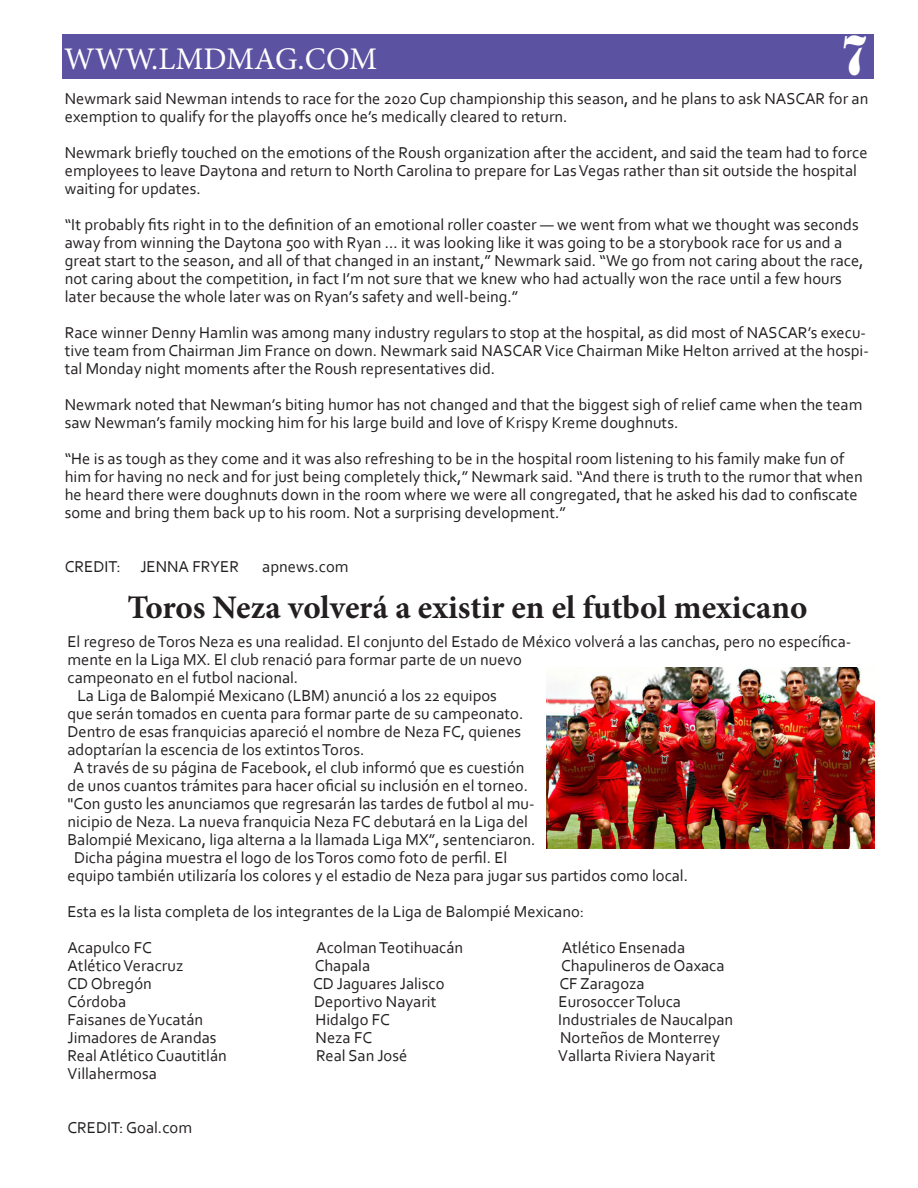
<style>
.page{position:relative;width:918px;height:1188px;background:#fff}
.page>*{position:absolute;margin:0;border:0;box-sizing:border-box;transform-origin:0 0}
.t1{font:52.35px "Stencil Std";color:#fff;scale:.88 1}
.t2{font:700 33px "Minion Pro";letter-spacing:-.005em;color:#231f20}
.t3{font:31.5px "Minion Pro";color:#fff}
.t4{font:16.5px/18px "Corbel";color:#231f20}
</style>
<div class="page">
<div style="left:62px;top:34px;width:812px;height:45px;background:#5c52a2"></div>
<img style="left:546px;top:667px;width:329px;height:182px">
<h3 class="t3" style="left:64px;top:38px;width:315px">WWW.LMDMAG.COM</h3>
<h1 class="t1" style="left:840px;top:22px;width:34px">7</h1>
<p class="t4" style="left:65px;top:89px;width:805px">Newmark said Newman intends to race for the 2020 Cup championship this season, and he plans to ask NASCAR for an exemption to qualify for the playoffs once he’s medically cleared to return.</p>
<p class="t4" style="left:65px;top:143px;width:804px">Newmark briefly touched on the emotions of the Roush organization after the accident, and said the team had to force employees to leave Daytona and return to North Carolina to prepare for Las Vegas rather than sit outside the hospital waiting for updates.</p>
<p class="t4" style="left:65px;top:215px;width:800px">“It probably fits right in to the definition of an emotional roller coaster — we went from what we thought was seconds away from winning the Daytona 500 with Ryan ... it was looking like it was going to be a storybook race for us and a great start to the season, and all of that changed in an instant,” Newmark said. “We go from not caring about the race, not caring about the competition, in fact I’m not sure that we knew who had actually won the race until a few hours later because the whole later was on Ryan’s safety and well-being.”</p>
<p class="t4" style="left:65px;top:323px;width:806px">Race winner Denny Hamlin was among many industry regulars to stop at the hospital, as did most of NASCAR’s execu&shy;tive team from Chairman Jim France on down. Newmark said NASCAR Vice Chairman Mike Helton arrived at the hospi&shy;tal Monday night moments after the Roush representatives did.</p>
<p class="t4" style="left:65px;top:395px;width:799px">Newmark noted that Newman’s biting humor has not changed and that the biggest sigh of relief came when the team saw Newman’s family mocking him for his large build and love of Krispy Kreme doughnuts.</p>
<p class="t4" style="left:65px;top:449px;width:800px">“He is as tough as they come and it was also refreshing to be in the hospital room listening to his family make fun of him for having no neck and for just being completely thick,” Newmark said. “And there is truth to the rumor that when he heard there were doughnuts down in the room where we were all congregated, that he asked his dad to confiscate some and bring them back up to his room. Not a surprising development.”</p>
<p class="t4" style="left:65px;top:557px;width:176px">CREDIT: JENNA FRYER</p>
<p class="t4" style="left:262px;top:557px;width:88px">apnews.com</p>
<h2 class="t2" style="left:128px;top:584px;width:681px">Toros Neza volverá a existir en el futbol mexicano</h2>
<p class="t4" style="left:68px;top:632px;width:785px">El regreso de Toros Neza es una realidad. El conjunto del Estado de México volverá a las canchas, pero no específica-</p>
<p class="t4" style="left:68px;top:650px;width:456px">mente en la Liga MX. El club renació para formar parte de un nuevo</p>
<p class="t4" style="left:68px;top:668px;width:232px">campeonato en el futbol nacional.</p>
<p class="t4" style="left:77px;top:686px;width:421px">La Liga de Balompié Mexicano (LBM) anunció a los 22 equipos</p>
<p class="t4" style="left:68px;top:704px;width:457px">que serán tomados en cuenta para formar parte de su campeonato.</p>
<p class="t4" style="left:68px;top:722px;width:455px">Dentro de esas franquicias apareció el nombre de Neza FC, quienes</p>
<p class="t4" style="left:68px;top:740px;width:298px">adoptarían la escencia de los extintos Toros.</p>
<p class="t4" style="left:73px;top:758px;width:453px">A través de su página de Facebook, el club informó que es cuestión</p>
<p class="t4" style="left:68px;top:776px;width:462px">de unos cuantos trámites para hacer oficial su inclusión en el torneo.</p>
<p class="t4" style="left:68px;top:794px;width:468px">"Con gusto les anunciamos que regresarán las tardes de futbol al mu-</p>
<p class="t4" style="left:68px;top:812px;width:462px">nicipio de Neza. La nueva franquicia Neza FC debutará en la Liga del</p>
<p class="t4" style="left:68px;top:830px;width:470px">Balompié Mexicano, liga alterna a la llamada Liga MX”, sentenciaron.</p>
<p class="t4" style="left:74px;top:848px;width:435px">Dicha página muestra el logo de los Toros como foto de perfil. El</p>
<p class="t4" style="left:68px;top:866px;width:622px">equipo también utilizaría los colores y el estadio de Neza para jugar sus partidos como local.</p>
<p class="t4" style="left:68px;top:893px;width:518px;line-height:36px">Esta es la lista completa de los integrantes de la Liga de Balompié Mexicano:<br>Acapulco FC</p>
<p class="t4" style="left:316px;top:938px;width:149px">Acolman Teotihuacán</p>
<p class="t4" style="left:562px;top:938px;width:125px">Atlético Ensenada</p>
<p class="t4" style="left:68px;top:956px;width:117px">Atlético Veracruz</p>
<p class="t4" style="left:315px;top:956px;width:57px">Chapala</p>
<p class="t4" style="left:561px;top:956px;width:165px">Chapulineros de Oaxaca</p>
<p class="t4" style="left:68px;top:974px;width:86px">CD Obregón</p>
<p class="t4" style="left:313px;top:974px;width:133px">CD Jaguares Jalisco</p>
<p class="t4" style="left:559px;top:974px;width:87px">CF Zaragoza</p>
<p class="t4" style="left:68px;top:992px;width:60px">Córdoba</p>
<p class="t4" style="left:314px;top:992px;width:124px">Deportivo Nayarit</p>
<p class="t4" style="left:559px;top:992px;width:124px">Eurosoccer Toluca</p>
<p class="t4" style="left:68px;top:1010px;width:137px">Faisanes de Yucatán</p>
<p class="t4" style="left:315px;top:1010px;width:76px">Hidalgo FC</p>
<p class="t4" style="left:558px;top:1010px;width:177px">Industriales de Naucalpan</p>
<p class="t4" style="left:68px;top:1028px;width:151px">Jimadores de Arandas</p>
<p class="t4" style="left:316px;top:1028px;width:58px">Neza FC</p>
<p class="t4" style="left:560px;top:1028px;width:161px">Norteños de Monterrey</p>
<p class="t4" style="left:68px;top:1046px;width:161px">Real Atlético Cuautitlán</p>
<p class="t4" style="left:316px;top:1046px;width:93px">Real San José</p>
<p class="t4" style="left:558px;top:1046px;width:159px">Vallarta Riviera Nayarit</p>
<p class="t4" style="left:68px;top:1064px;width:91px">Villahermosa</p>
<p class="t4" style="left:68px;top:1118px;width:126px">CREDIT: Goal.com</p>
</div>
